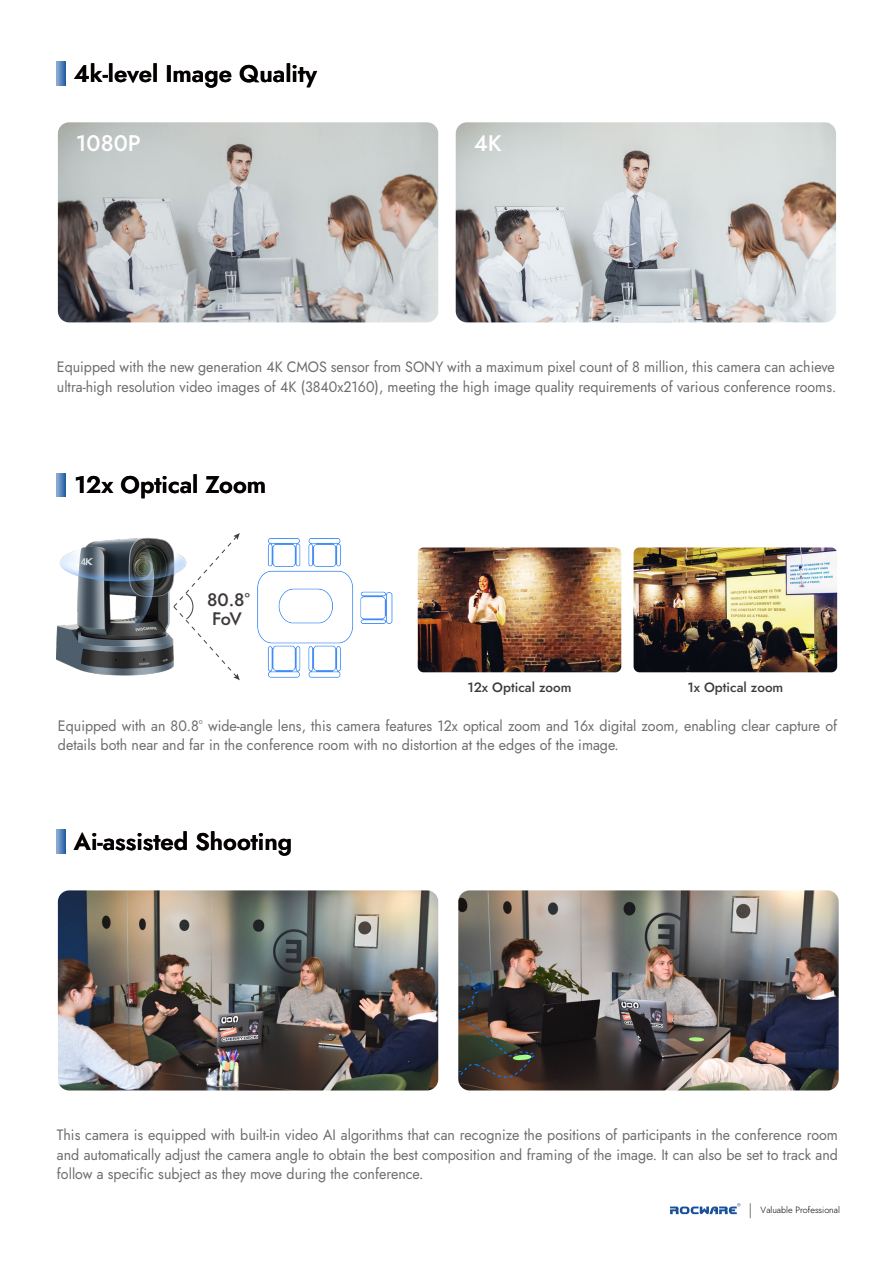
<style>
.page{position:relative;width:893px;height:1263px;background:#fff}
.page>*{position:absolute;margin:0;border:0;box-sizing:border-box;transform-origin:0 0}
.t1{font:600 24px "Jost";color:#040000}
.t2{font:500 22.5px "Jost";color:#fff}
.t3{font:500 18px "Jost";color:#3e3a39}
.t4{font:15px/19.5px "Jost";color:#6c6d6e;scale:.95 1}
.t5{font:500 13.5px "Jost";color:#3e3a39}
.t6{font:300 9px "Jost";color:#040000}
</style>
<div class="page">
<svg style="left:57px;top:62px;width:9px;height:23px"></svg>
<img style="left:58px;top:122px;width:380px;height:200px">
<img style="left:456px;top:122px;width:380px;height:200px">
<svg style="left:57px;top:830px;width:9px;height:23px"></svg>
<img style="left:58px;top:890px;width:380px;height:200px">
<img style="left:458px;top:890px;width:381px;height:200px">
<img style="left:458px;top:957px;width:77px;height:122px">
<svg style="left:57px;top:473px;width:9px;height:24px"></svg>
<img style="left:57px;top:537px;width:116px;height:139px">
<svg style="left:173px;top:533px;width:67px;height:147px"></svg>
<img style="left:257px;top:538px;width:135px;height:140px">
<img style="left:418px;top:547px;width:203px;height:125px">
<img style="left:634px;top:547px;width:203px;height:125px">
<svg style="left:750px;top:1203px;width:1px;height:15px"></svg>
<svg style="left:670px;top:1203px;width:70px;height:11px"></svg>
<h1 class="t1" style="left:74px;top:57px;width:245px">4k-level Image Quality</h1>
<h2 class="t2" style="left:76px;top:128px;width:66px">1080P</h2>
<h2 class="t2" style="left:474px;top:128px;width:30px">4K</h2>
<p class="t4" style="left:57px;top:357px;width:822px">Equipped with the new generation 4K CMOS sensor from SONY with a maximum pixel count of 8 million, this camera can achieve ultra-high resolution video images of 4K (3840x2160), meeting the high image quality requirements of various conference rooms.</p>
<h1 class="t1" style="left:75px;top:468px;width:193px">12x Optical Zoom</h1>
<p class="t3" style="left:207px;top:587px;width:44px">80.8°</p>
<p class="t3" style="left:212px;top:606px;width:31px">FoV</p>
<p class="t5" style="left:467px;top:678px;width:106px">12x Optical zoom</p>
<p class="t5" style="left:687px;top:678px;width:98px">1x Optical zoom</p>
<p class="t4" style="left:58px;top:716px;width:822px">Equipped with an 80.8° wide-angle lens, this camera features 12x optical zoom and 16x digital zoom, enabling clear capture of details both near and far in the conference room with no distortion at the edges of the image.</p>
<h1 class="t1" style="left:74px;top:825px;width:220px">Ai-assisted Shooting</h1>
<p class="t4" style="left:57px;top:1125px;width:824px;text-align:justify">This camera is equipped with built-in video AI algorithms that can recognize the positions of participants in the conference room and automatically adjust the camera angle to obtain the best composition and framing of the image. It can also be set to track and follow a specific subject as they move during the conference.</p>
<p class="t6" style="left:761px;top:1204px;width:81px">Valuable Professional</p>
</div>
